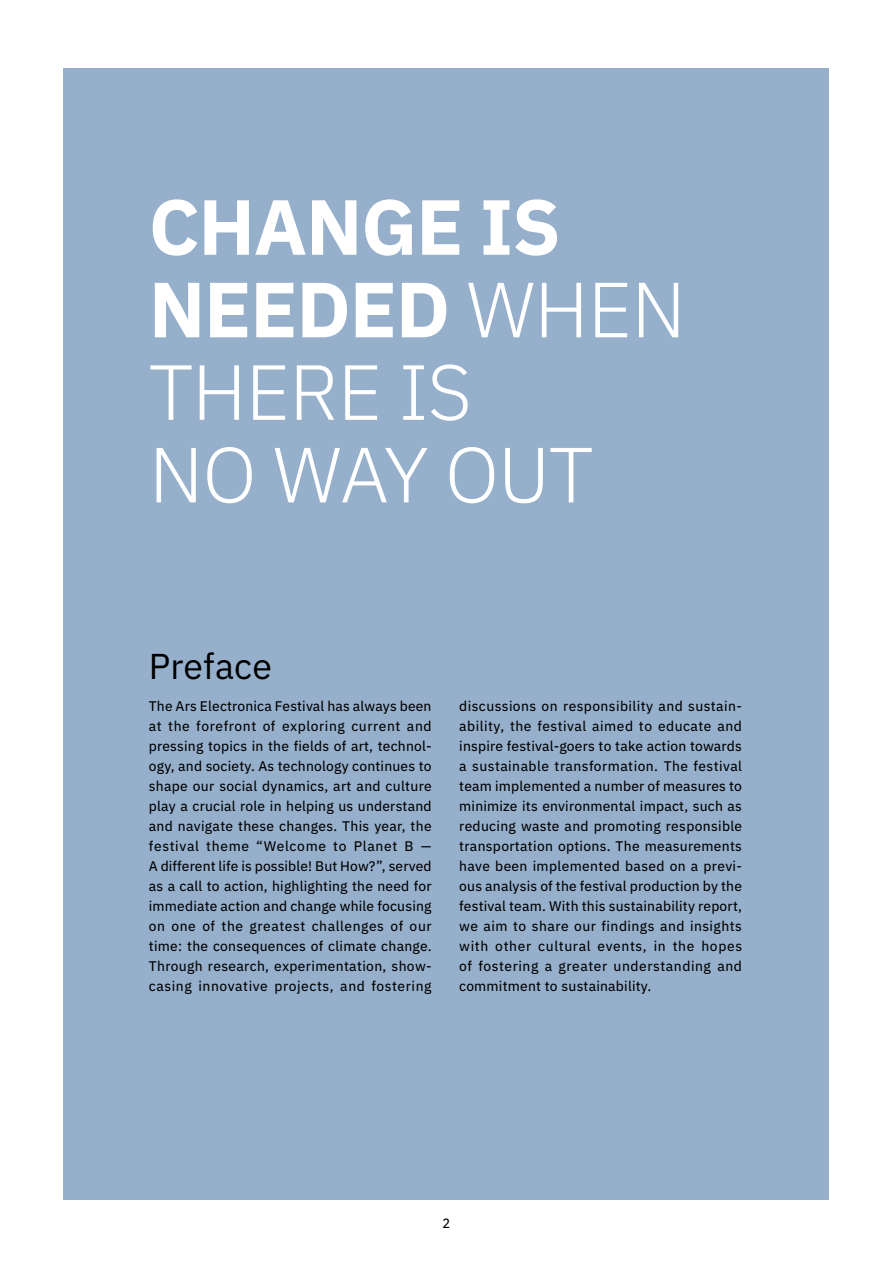
<style>
.page{position:relative;width:893px;height:1263px;background:#fff}
.page>*{position:absolute;margin:0;border:0;box-sizing:border-box;transform-origin:0 0}
.t1{font:300 78px/82.5px "IBM Plex Sans";letter-spacing:-.015em;color:#fff}
.t2{font:36px "IBM Plex Sans";letter-spacing:.005em;color:#000}
.t3{font:13.95px/20px "IBM Plex Sans Text";letter-spacing:.04em;color:#000;text-align:justify}
.t4{font:13.5px "IBM Plex Sans Text";color:#000;scale:.95 1}
.s1{font-weight:700}
</style>
<div class="page">
<div style="left:64px;top:68px;width:765px;height:1131px;background:#96b0cc"></div>
<h1 class="t1" style="left:149px;top:179px;width:539px"><span class="s1">CHANGE IS<br>NEEDED</span> WHEN<br>THERE IS<br>NO WAY OUT</h1>
<h2 class="t2" style="left:149px;top:638px;width:125px">Preface</h2>
<p class="t3" style="left:149px;top:695px;width:284px">The Ars Electronica Festival has always been at the forefront of exploring current and pressing topics in the fields of art, technol&shy;ogy, and society. As technology continues to shape our social dynamics, art and culture play a crucial role in helping us understand and navigate these changes. This year, the festival theme “Welcome to Planet B — A different life is possible! But How?”, served as a call to action, highlighting the need for immediate action and change while focusing on one of the greatest challenges of our time: the consequences of climate change.<br>Through research, experimentation, show&shy;casing innovative projects, and fostering</p>
<p class="t3" style="left:459px;top:695px;width:284px">discussions on responsibility and sustain&shy;ability, the festival aimed to educate and inspire festival-goers to take action towards a sustainable transformation. The festival team implemented a number of measures to minimize its environmental impact, such as reducing waste and promoting responsible transportation options. The measurements have been implemented based on a previ&shy;ous analysis of the festival production by the festival team. With this sustainability report, we aim to share our findings and insights with other cultural events, in the hopes of fostering a greater understanding and commitment to sustainability.</p>
<p class="t4" style="left:443px;top:1213px;width:10px">2</p>
</div>
